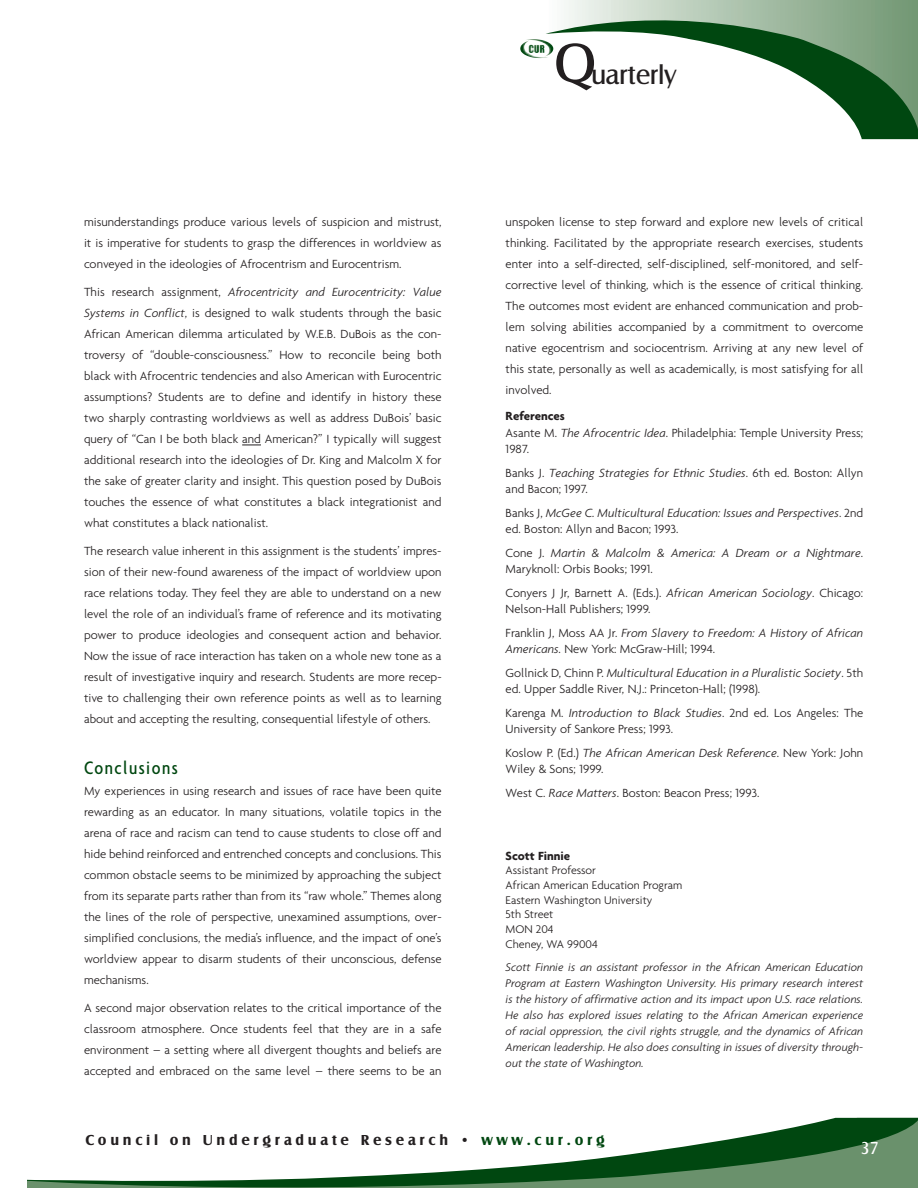
<style>
.page{position:relative;width:918px;height:1188px;background:#fff}
.page>*{position:absolute;margin:0;border:0;box-sizing:border-box;transform-origin:0 0}
.t1{font:27.45px "Castle EF";letter-spacing:-.02em;color:#231f20}
.t2{font:500 condensed 19.5px "Agenda";letter-spacing:.075em;color:#004710}
.t3{font:18px "Castle EF";color:#fff}
.t4{font:700 15px "Castle EF";letter-spacing:.25em;color:#231f20}
.t5{font:300 12.75px/21px "Agenda";color:#231f20;text-align:justify}
.t6{font:italic 300 12.75px/16.5px "Agenda";color:#231f20}
.t7{font:700 12.75px "Agenda";color:#231f20}
.t8{font:italic 300 12px/16.2px "Agenda";color:#231f20;text-align:justify}
.t9{font:300 12px/14.7px "Agenda";color:#231f20}
.s1{font-style:italic}
.s2{font-size:57.6px}
.s3{font-weight:700}
.s4{font-style:normal}
.s5{color:#004710}
</style>
<div class="page">
<svg style="left:546px;top:1px;width:372px;height:138px"></svg>
<svg style="left:27px;top:1118px;width:891px;height:70px"></svg>
<svg style="left:242px;top:445px;width:19px;height:1px"></svg>
<p class="t5" style="left:84px;top:211px;width:359px">misunderstandings produce various levels of suspicion and mistrust, it is imperative for students to grasp the differences in worldview as conveyed in the ideologies of Afrocentrism and Eurocentrism.</p>
<p class="t5" style="left:84px;top:281px;width:359px">This research assignment, <span class="s1">Afrocentricity and Eurocentricity: Value Systems in Conflict</span>, is designed to walk students through the basic African American dilemma articulated by W.E.B. DuBois as the con&shy;troversy of “double-consciousness.” How to reconcile being both black with Afrocentric tendencies and also American with Eurocentric assumptions? Students are to define and identify in history these two sharply contrasting worldviews as well as address DuBois’ basic query of “Can I be both black and American?” I typically will suggest additional research into the ideologies of Dr. King and Malcolm X for the sake of greater clarity and insight. This question posed by DuBois touches the essence of what constitutes a black integrationist and what constitutes a black nationalist.</p>
<p class="t5" style="left:84px;top:540px;width:359px">The research value inherent in this assignment is the students’ impres&shy;sion of their new-found awareness of the impact of worldview upon race relations today. They feel they are able to understand on a new level the role of an individual’s frame of reference and its motivating power to produce ideologies and consequent action and behavior.<br>Now the issue of race interaction has taken on a whole new tone as a result of investigative inquiry and research. Students are more recep&shy;tive to challenging their own reference points as well as to learning about and accepting the resulting, consequential lifestyle of others.</p>
<h2 class="t2" style="left:84px;top:756px;width:95px">Conclusions</h2>
<p class="t5" style="left:84px;top:780px;width:359px">My experiences in using research and issues of race have been quite rewarding as an educator. In many situations, volatile topics in the arena of race and racism can tend to cause students to close off and hide behind reinforced and entrenched concepts and conclusions. This common obstacle seems to be minimized by approaching the subject from its separate parts rather than from its “raw whole.” Themes along the lines of the role of perspective, unexamined assumptions, over&shy;simplified conclusions, the media’s influence, and the impact of one’s worldview appear to disarm students of their unconscious, defense mechanisms.</p>
<p class="t5" style="left:84px;top:997px;width:359px">A second major observation relates to the critical importance of the classroom atmosphere. Once students feel that they are in a safe environment – a setting where all divergent thoughts and beliefs are accepted and embraced on the same level – there seems to be an</p>
<h1 class="t1" style="left:554px;top:60px;width:124px"><span class="s2">Q</span>uarterly</h1>
<p class="t5" style="left:506px;top:211px;width:359px">unspoken license to step forward and explore new levels of critical thinking. Facilitated by the appropriate research exercises, students enter into a self-directed, self-disciplined, self-monitored, and self&shy;corrective level of thinking, which is the essence of critical thinking.<br>The outcomes most evident are enhanced communication and prob&shy;lem solving abilities accompanied by a commitment to overcome native egocentrism and sociocentrism. Arriving at any new level of this state, personally as well as academically, is most satisfying for all involved.</p>
<p class="t5" style="left:506px;top:408px;width:359px;line-height:16.5px;text-align:left"><span class="s3">References<br></span>Asante M. <span class="s1">The Afrocentric Idea</span>. Philadelphia: Temple University Press;<br>1987.</p>
<p class="t5" style="left:506px;top:464px;width:359px;line-height:16.5px">Banks J. <span class="s1">Teaching Strategies for Ethnic Studies</span>. 6th ed. Boston: Allyn and Bacon; 1997.</p>
<p class="t6" style="left:506px;top:504px;width:359px"><span class="s4">Banks J,</span> McGee C. Multicultural Education: Issues and Perspectives<span class="s4">. 2nd ed. Boston: Allyn and Bacon; 1993.</span></p>
<p class="t6" style="left:506px;top:544px;width:359px"><span class="s4">Cone J.</span> Martin &amp; Malcolm &amp; America: A Dream or a Nightmare<span class="s4">.<br>Maryknoll: Orbis Books; 1991.</span></p>
<p class="t5" style="left:506px;top:584px;width:359px;line-height:16.5px">Conyers J Jr, Barnett A. (Eds.). <span class="s1">African American Sociology</span>. Chicago:<br>Nelson-Hall Publishers; 1999.</p>
<p class="t6" style="left:506px;top:624px;width:359px"><span class="s4">Franklin J, Moss AA Jr.</span> From Slavery to Freedom: A History of African<br>Americans<span class="s4">. New York: McGraw-Hill; 1994.</span></p>
<p class="t5" style="left:506px;top:664px;width:359px;line-height:16.5px">Gollnick D, Chinn P. <span class="s1">Multicultural Education in a Pluralistic Society</span>. 5th ed. Upper Saddle River, N.J.: Princeton-Hall; (1998).</p>
<p class="t5" style="left:506px;top:704px;width:359px;line-height:16.5px">Karenga M. <span class="s1">Introduction to Black Studies</span>. 2nd ed. Los Angeles: The<br>University of Sankore Press; 1993.</p>
<p class="t5" style="left:506px;top:744px;width:359px;line-height:16.5px">Koslow P. (Ed.) <span class="s1">The African American Desk Reference</span>. New York: John<br>Wiley &amp; Sons; 1999.</p>
<p class="t5" style="left:506px;top:782px;width:255px">West C. <span class="s1">Race Matters</span>. Boston: Beacon Press; 1993.</p>
<p class="t7" style="left:506px;top:848px;width:66px">Scott Finnie</p>
<p class="t9" style="left:506px;top:863px;width:178px">Assistant Professor<br>African American Education Program<br>Eastern Washington University<br>5th Street<br>MON 204<br>Cheney, WA 99004</p>
<p class="t8" style="left:506px;top:959px;width:359px">Scott Finnie is an assistant professor in the African American Education Program at Eastern Washington University. His primary research interest is the history of affirmative action and its impact upon U.S. race relations.<br>He also has explored issues relating to the African American experience of racial oppression, the civil rights struggle, and the dynamics of African American leadership. He also does consulting in issues of diversity through&shy;out the state of Washington.</p>
<p class="t4" style="left:86px;top:1131px;width:521px">Council on Undergraduate Research • <span class="s5">www.cur.org</span></p>
<h3 class="t3" style="left:861px;top:1138px;width:20px">37</h3>
</div>
